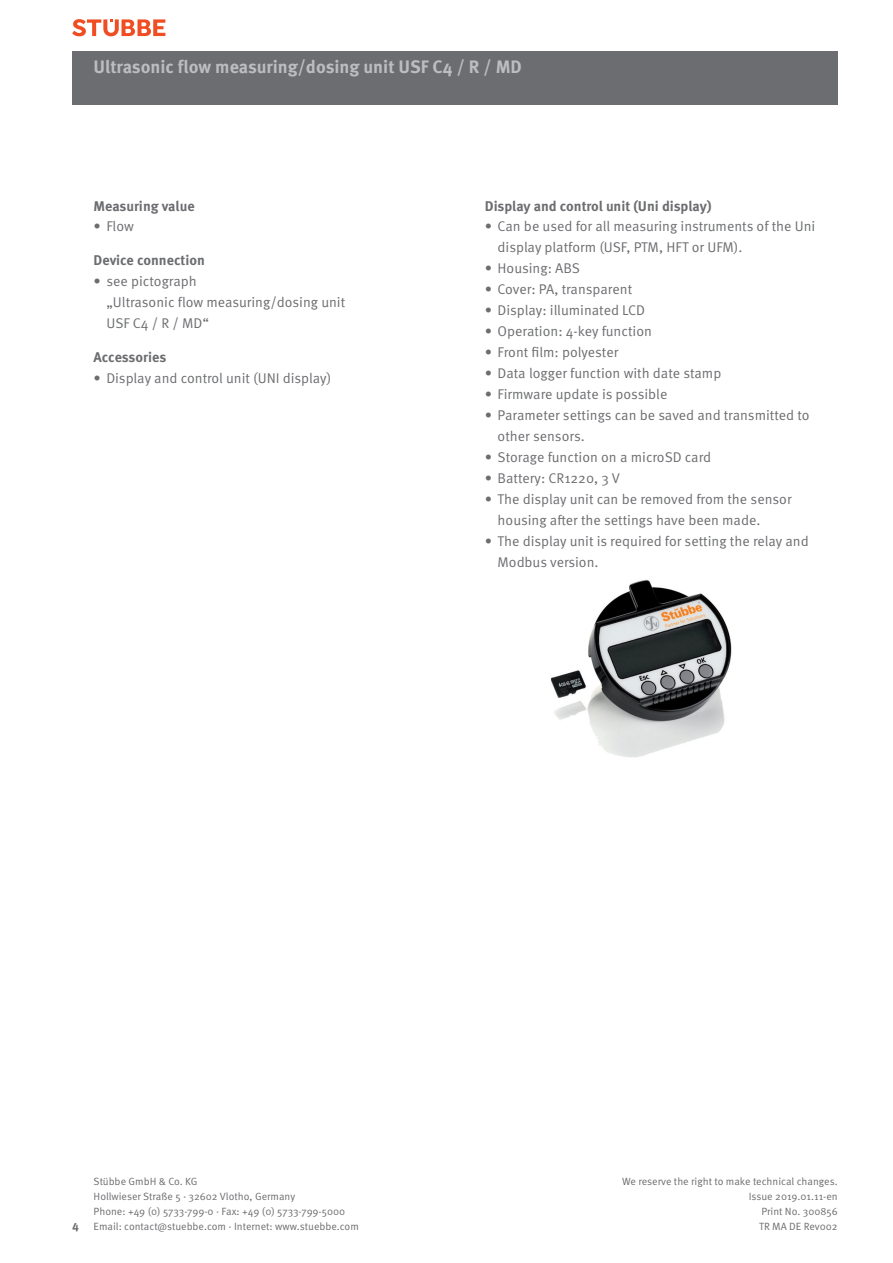
<style>
.page{position:relative;width:893px;height:1263px;background:#fff}
.page>*{position:absolute;margin:0;border:0;box-sizing:border-box;transform-origin:0 0}
.t1{font:700 18px "Meta Pro";color:#bcbdc0}
.t2{font:14.1px/21px "Meta Pro Norm";color:#6c6d70}
.t3{font:700 14.1px "Meta Pro";letter-spacing:-.005em;color:#6c6d70}
.t4{font:700 12px "Meta Pro";color:#6c6d70}
.t5{font:10.5px/15px "Meta Pro Norm";color:#6c6d70}
</style>
<div class="page">
<svg style="left:72px;top:19px;width:93px;height:17px"></svg>
<div style="left:72px;top:51px;width:766px;height:53px;background:#6c6d70"></div>
<img style="left:550px;top:580px;width:182px;height:178px">
<p class="t1" style="left:94px;top:53px;width:430px">Ultrasonic flow measuring/dosing unit USF C4 / R / MD</p>
<p class="t3" style="left:94px;top:195px;width:103px">Measuring value</p>
<p class="t2" style="left:94px;top:215px;width:42px">• Flow</p>
<p class="t3" style="left:94px;top:249px;width:113px">Device connection</p>
<p class="t2" style="left:106px;top:270px;width:240px;text-indent:-13px">• see pictograph<br>„Ultrasonic flow measuring/dosing unit<br>USF C4 / R / MD“</p>
<p class="t3" style="left:94px;top:346px;width:74px">Accessories</p>
<p class="t2" style="left:94px;top:367px;width:239px">• Display and control unit (UNI display)</p>
<p class="t3" style="left:485px;top:195px;width:228px">Display and control unit (Uni display)</p>
<p class="t2" style="left:498px;top:215px;width:319px;text-indent:-13px">• Can be used for all measuring instruments of the Uni display platform (USF, PTM, HFT or UFM).</p>
<p class="t2" style="left:485px;top:257px;width:97px">• Housing: ABS</p>
<p class="t2" style="left:485px;top:278px;width:149px">• Cover: PA, transparent</p>
<p class="t2" style="left:485px;top:299px;width:162px">• Display: illuminated LCD</p>
<p class="t2" style="left:485px;top:320px;width:169px">• Operation: 4-key function</p>
<p class="t2" style="left:485px;top:341px;width:135px">• Front film: polyester</p>
<p class="t2" style="left:485px;top:362px;width:238px">• Data logger function with date stamp</p>
<p class="t2" style="left:485px;top:383px;width:184px">• Firmware update is possible</p>
<p class="t2" style="left:498px;top:404px;width:313px;text-indent:-13px">• Parameter settings can be saved and transmitted to other sensors.</p>
<p class="t2" style="left:485px;top:446px;width:228px">• Storage function on a microSD card</p>
<p class="t2" style="left:485px;top:467px;width:137px">• Battery: CR1220, 3 V</p>
<p class="t2" style="left:498px;top:488px;width:295px;text-indent:-13px">• The display unit can be removed from the sensor housing after the settings have been made.</p>
<p class="t2" style="left:498px;top:530px;width:313px;text-indent:-13px">• The display unit is required for setting the relay and<br>Modbus version.</p>
<p class="t4" style="left:72px;top:1217px;width:8px">4</p>
<p class="t5" style="left:94px;top:1173px;width:267px">Stübbe GmbH &amp; Co. KG<br>Hollwieser Straße 5 · 32602 Vlotho, Germany<br>Phone: +49 (0) 5733-799-0 · Fax: +49 (0) 5733-799-5000<br>Email: contact@stuebbe.com · Internet: www.stuebbe.com</p>
<p class="t5" style="left:622px;top:1173px;width:217px;text-align:right">We reserve the right to make technical changes.<br>Issue 2019.01.11-en<br>Print No. 300856<br>TR MA DE Rev002</p>
</div>
